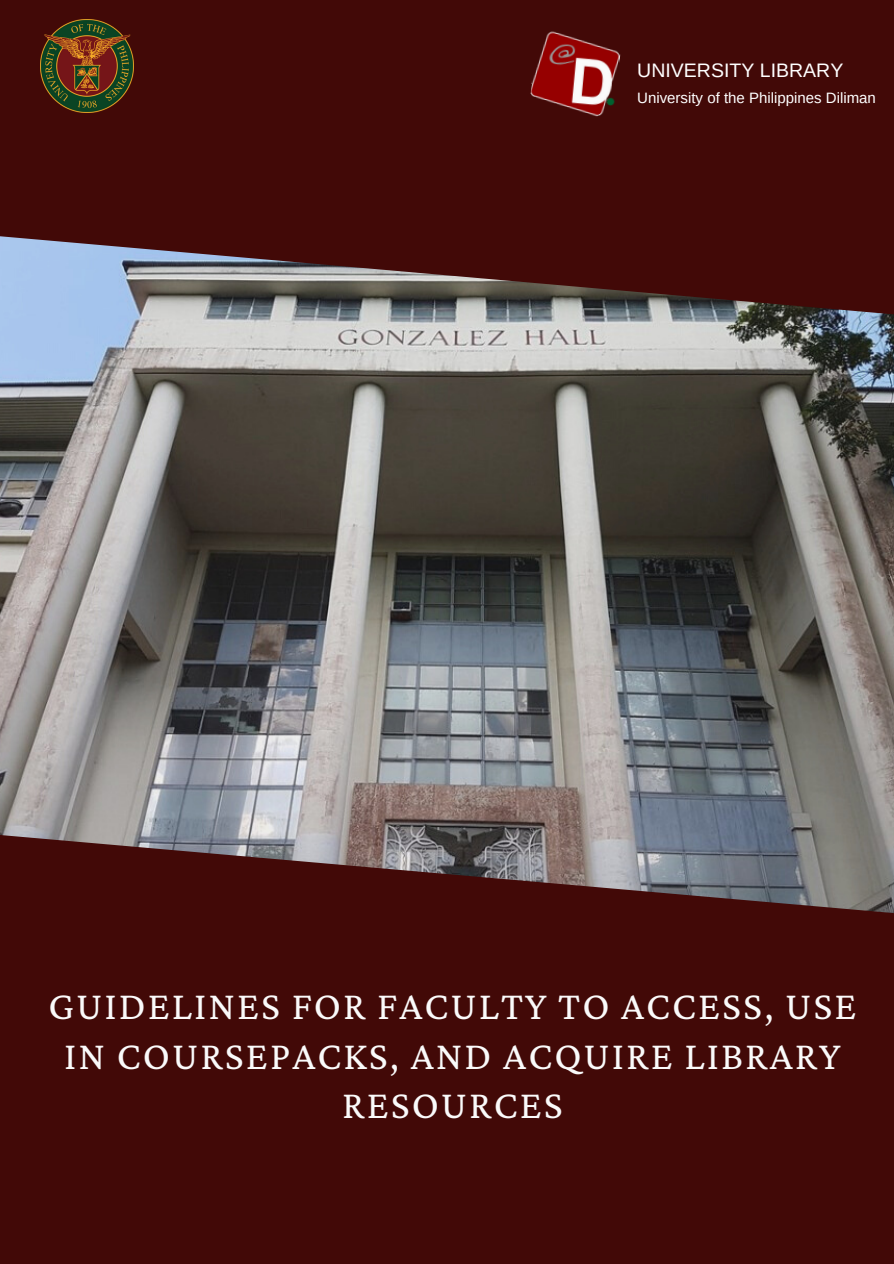
<style>
.page{position:relative;width:894px;height:1264px;background:#fff}
.page>*{position:absolute;margin:0;border:0;box-sizing:border-box;transform-origin:0 0}
.t1{font:40.5px/49.5px "Crimson Pro";letter-spacing:.05em;color:#fafafa;text-align:center}
.t2{font:19.5px "Arimo";color:#fff}
.t3{font:15px "Arimo";color:#fff}
</style>
<div class="page">
<div style="left:0;top:0;width:893px;height:1263px;background:#420907"></div>
<img style="left:0;top:236px;width:893px;height:677px">
<img style="left:41px;top:20px;width:92px;height:92px">
<img style="left:530px;top:31px;width:91px;height:86px">
<p class="t2" style="left:637px;top:59px;width:207px">UNIVERSITY LIBRARY</p>
<p class="t3" style="left:637px;top:89px;width:240px">University of the Philippines Diliman</p>
<p class="t1" style="left:48px;top:980px;width:809px">GUIDELINES FOR FACULTY TO ACCESS, USE<br>IN COURSEPACKS, AND ACQUIRE LIBRARY<br>RESOURCES</p>
</div>
